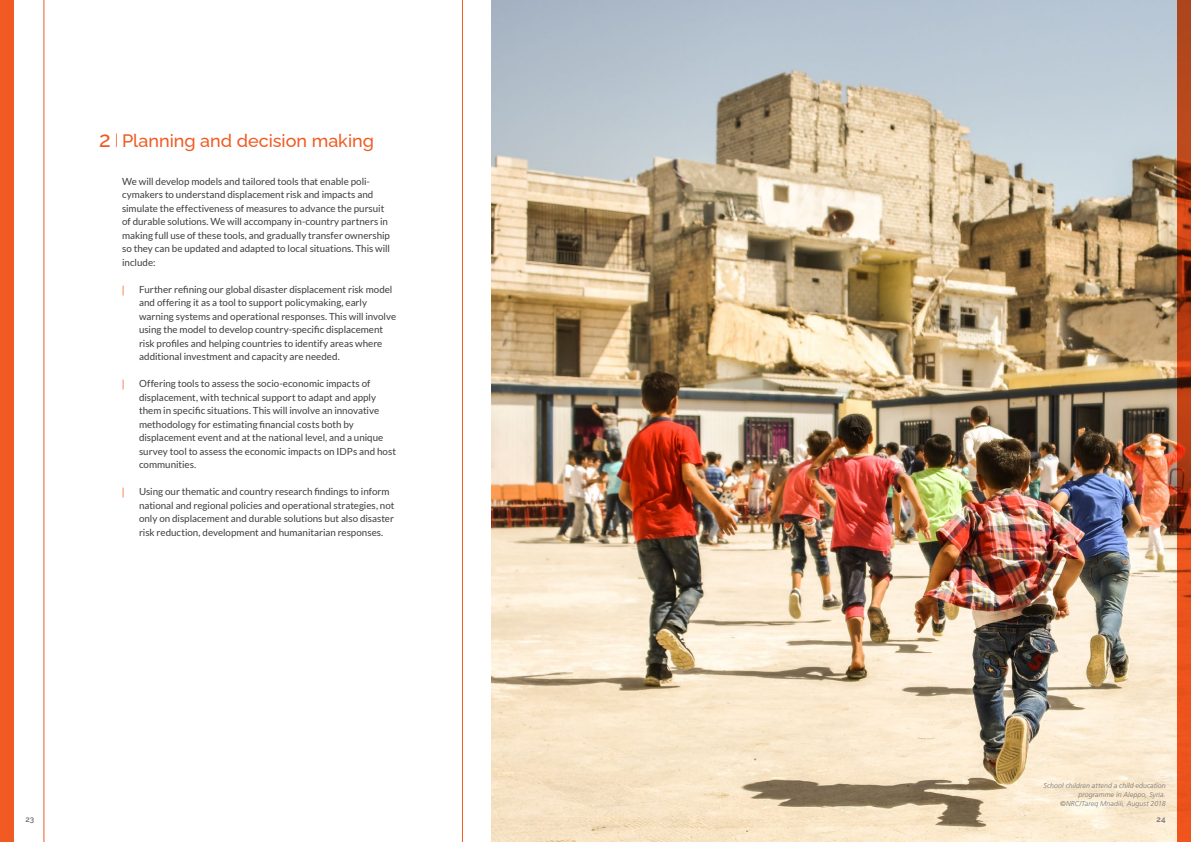
<style>
.page{position:relative;width:1191px;height:842px;background:#fff}
.page>*{position:absolute;margin:0;border:0;box-sizing:border-box;transform-origin:0 0}
.t1{font:500 21.8px "Raleway";color:#f15a22}
.t2{font:500 18px "Raleway";color:#f15a22}
.t3{font:9.8px/13.5px "Lato";color:#3d3d3c}
.t4{font:300 9.8px "Frutiger LT Std";color:#f15a22}
.t5{font:600 8px "Raleway";color:#717070}
.t6{font:italic 300 7px/9px "Frutiger LT Std";letter-spacing:.01em;color:#717070;text-align:right}
</style>
<div class="page">
<img style="left:492px;top:0;width:684px;height:842px">
<hr style="left:44px;top:0;width:1px;height:842px;background:#f15a22">
<hr style="left:462px;top:0;width:1px;height:842px;background:#f15a22">
<svg style="left:116px;top:134px;width:1px;height:13px"></svg>
<div style="left:0;top:0;width:14px;height:842px;background:#f15a22"></div>
<svg style="left:1176px;top:0;width:15px;height:842px"></svg>
<h1 class="t1" style="left:99px;top:122px;width:13px">2</h1>
<h2 class="t2" style="left:122px;top:126px;width:253px">Planning and decision making</h2>
<p class="t3" style="left:122px;top:174px;width:269px">We will develop models and tailored tools that enable poli&shy;cymakers to understand displacement risk and impacts and simulate the effectiveness of measures to advance the pursuit of durable solutions. We will accompany in-country partners in making full use of these tools, and gradually transfer ownership so they can be updated and adapted to local situations. This will include:</p>
<p class="t4" style="left:122px;top:284px;width:4px">|</p>
<p class="t3" style="left:139px;top:282px;width:259px">Further refining our global disaster displacement risk model and offering it as a tool to support policymaking, early warning systems and operational responses. This will involve using the model to develop country-specific displacement risk profiles and helping countries to identify areas where additional investment and capacity are needed.</p>
<p class="t4" style="left:122px;top:378px;width:4px">|</p>
<p class="t3" style="left:139px;top:377px;width:258px">Offering tools to assess the socio-economic impacts of displacement, with technical support to adapt and apply them in specific situations. This will involve an innovative methodology for estimating financial costs both by displacement event and at the national level, and a unique survey tool to assess the economic impacts on IDPs and host communities.</p>
<p class="t4" style="left:122px;top:486px;width:4px">|</p>
<p class="t3" style="left:139px;top:485px;width:257px">Using our thematic and country research findings to inform national and regional policies and operational strategies, not only on displacement and durable solutions but also disaster risk reduction, development and humanitarian responses.</p>
<p class="t6" style="left:1043px;top:781px;width:124px">School children attend a child education programme in Aleppo, Syria. ©NRC/Tareq Mnadili, August 2018</p>
<p class="t5" style="left:26px;top:813px;width:10px">23</p>
<p class="t5" style="left:1156px;top:813px;width:11px">24</p>
</div>
